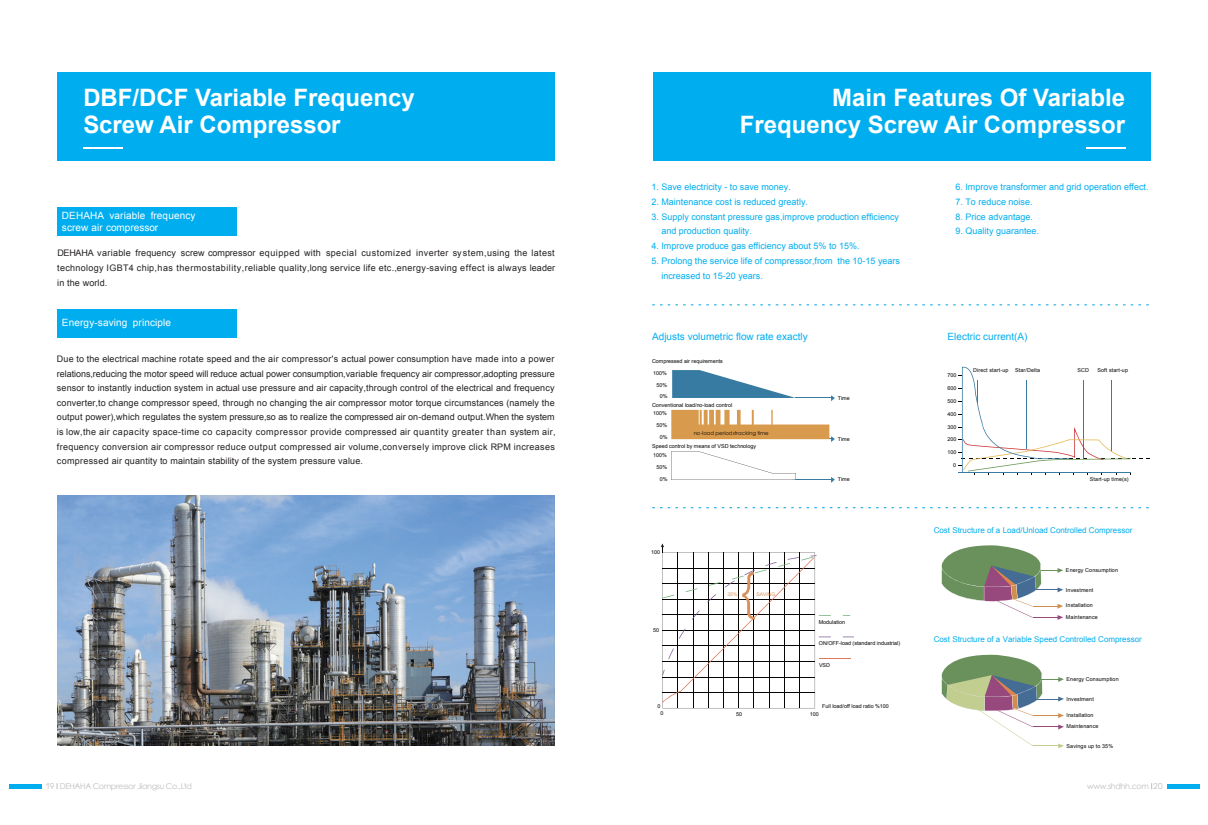
<style>
.page{position:relative;width:1208px;height:825px;background:#fff}
.page>*{position:absolute;margin:0;border:0;box-sizing:border-box;transform-origin:0 0}
.t1{font:700 24px/26.8px "Arial";color:#fff;text-align:right}
.t2{font:10px/12px "Arial";letter-spacing:.015em;color:#fff}
.t3{font:10px "Arial";color:#00aeef}
.t4{font:9px/14.6px "Arial";letter-spacing:.015em;color:#231f20;text-align:justify}
.t5{font:9px/14.8px "Arial";color:#00aeef}
.t6{font:8px "Arial";color:#00aeef}
.t7{font:8px "ST Xihei";letter-spacing:-.04em;color:#bcbdc0}
.t8{font:5.4px/11.8px "Arial";color:#070404;text-align:right}
.t9{font:5.4px/11.6px "Arial";letter-spacing:.02em;color:#070404}
.t10{font:5.4px "ST Xihei";color:#070404}
.t11{font:5px "Arial";color:#d99156}
.s1{font-family:"Avant Garde Gothic C"}
</style>
<div class="page">
<div style="left:653px;top:73px;width:497px;height:88px;background:#00aeef"></div>
<hr style="left:1085px;top:147px;width:40px;height:1px;background:#fff">
<div style="left:58px;top:73px;width:497px;height:88px;background:#00aeef"></div>
<hr style="left:83px;top:147px;width:40px;height:1px;background:#fff">
<div style="left:9px;top:784px;width:33px;height:5px;background:#00aeef"></div>
<div style="left:1167px;top:784px;width:33px;height:5px;background:#00aeef"></div>
<svg style="left:652px;top:304px;width:33px;height:1px"></svg>
<svg style="left:691px;top:304px;width:48px;height:1px"></svg>
<svg style="left:745px;top:304px;width:48px;height:1px"></svg>
<svg style="left:799px;top:304px;width:48px;height:1px"></svg>
<svg style="left:853px;top:304px;width:48px;height:1px"></svg>
<svg style="left:907px;top:304px;width:48px;height:1px"></svg>
<svg style="left:961px;top:304px;width:48px;height:1px"></svg>
<svg style="left:1015px;top:304px;width:48px;height:1px"></svg>
<svg style="left:1069px;top:304px;width:48px;height:1px"></svg>
<svg style="left:1123px;top:304px;width:25px;height:1px"></svg>
<svg style="left:652px;top:507px;width:33px;height:1px"></svg>
<svg style="left:691px;top:507px;width:48px;height:1px"></svg>
<svg style="left:745px;top:507px;width:48px;height:1px"></svg>
<svg style="left:799px;top:507px;width:48px;height:1px"></svg>
<svg style="left:853px;top:507px;width:48px;height:1px"></svg>
<svg style="left:907px;top:507px;width:48px;height:1px"></svg>
<svg style="left:961px;top:507px;width:48px;height:1px"></svg>
<svg style="left:1015px;top:507px;width:48px;height:1px"></svg>
<svg style="left:1069px;top:507px;width:48px;height:1px"></svg>
<svg style="left:1123px;top:507px;width:25px;height:1px"></svg>
<div style="left:57px;top:207px;width:180px;height:29px;background:#00aeef"></div>
<div style="left:57px;top:309px;width:180px;height:29px;background:#00aeef"></div>
<svg style="left:672px;top:370px;width:124px;height:28px"></svg>
<hr style="left:795px;top:398px;width:37px;height:1px;background:#387ba2">
<svg style="left:831px;top:395px;width:4px;height:6px"></svg>
<hr style="left:792px;top:479px;width:40px;height:1px;background:#387ba2">
<svg style="left:831px;top:477px;width:4px;height:6px"></svg>
<svg style="left:671px;top:410px;width:164px;height:32px"></svg>
<svg style="left:671px;top:451px;width:125px;height:29px"></svg>
<hr style="left:819px;top:658px;width:31px;height:1px;background:#db795c">
<svg style="left:661px;top:543px;width:170px;height:165px"></svg>
<svg style="left:941px;top:545px;width:122px;height:75px"></svg>
<svg style="left:941px;top:654px;width:123px;height:94px"></svg>
<svg style="left:958px;top:367px;width:192px;height:108px"></svg>
<hr style="left:958px;top:472px;width:172px;height:1px;background:#387ba2">
<img style="left:58px;top:495px;width:497px;height:250px">
<h1 class="t1" style="left:83px;top:85px;width:333px;text-align:left">DBF/DCF Variable Frequency<br>Screw Air Compressor</h1>
<p class="t2" style="left:62px;top:210px;width:135px">DEHAHA variable frequency screw air compressor</p>
<p class="t4" style="left:57px;top:246px;width:499px">DEHAHA variable frequency screw compressor equipped with special customized inverter system,using the latest technology IGBT4 chip,has thermostability,reliable quality,long service life etc.,energy-saving effect is always leader in the world.</p>
<p class="t2" style="left:62px;top:317px;width:111px">Energy-saving principle</p>
<p class="t4" style="left:57px;top:352px;width:500px;text-align:left">Due to the electrical machine rotate speed and the air compressor's actual power consumption have made into a power relations,reducing the motor speed will reduce actual power consumption,variable frequency air compressor,adopting pressure sensor to instantly induction system in actual use pressure and air capacity,through control of the electrical and frequency converter,to change compressor speed, through no changing the air compressor motor torque circumstances (namely the output power),which regulates the system pressure,so as to realize the compressed air on-demand output.When the system is low,the air capacity space-time co capacity compressor provide compressed air quantity greater than system air, frequency conversion air compressor reduce output compressed air volume,conversely improve click RPM increases compressed air quantity to maintain stability of the system pressure value.</p>
<h1 class="t1" style="left:740px;top:85px;width:386px">Main Features Of Variable<br>Frequency Screw Air Compressor</h1>
<p class="t5" style="left:651px;top:180px;width:141px">1. Save electricity - to save money.</p>
<p class="t5" style="left:651px;top:194px;width:158px">2. Maintenance cost is reduced greatly.</p>
<p class="t5" style="left:661px;top:209px;width:239px;text-indent:-10px">3. Supply constant pressure gas,improve production efficiency and production quality.</p>
<p class="t5" style="left:651px;top:239px;width:210px">4. Improve produce gas efficiency about 5% to 15%.</p>
<p class="t5" style="left:661px;top:254px;width:240px;text-indent:-10px">5. Prolong the service life of compressor,from the 10-15 years increased to 15-20 years.</p>
<p class="t3" style="left:652px;top:330px;width:157px">Adjusts volumetric flow rate exactly</p>
<p class="t8" style="left:652px;top:355px;width:72px">Compressed air requirements</p>
<p class="t8" style="left:653px;top:368px;width:16px;line-height:11.4px">100%<br>50%<br>0%</p>
<p class="t8" style="left:652px;top:401px;width:82px;line-height:8.3px;text-align:left">Conventional load/no-load control<br>100%</p>
<p class="t8" style="left:656px;top:419px;width:13px">50%<br>0%</p>
<p class="t8" style="left:653px;top:449px;width:16px">100%<br>50%<br>0%</p>
<p class="t10" style="left:693px;top:430px;width:77px">no-load periodstracking time</p>
<p class="t8" style="left:652px;top:440px;width:106px">Speed control by means of VSD technology</p>
<p class="t8" style="left:837px;top:392px;width:13px">Time</p>
<p class="t8" style="left:837px;top:433px;width:13px">Time</p>
<p class="t8" style="left:837px;top:474px;width:13px">Time</p>
<p class="t8" style="left:651px;top:546px;width:10px">100</p>
<p class="t8" style="left:653px;top:624px;width:7px">50</p>
<p class="t8" style="left:657px;top:700px;width:4px">0</p>
<p class="t11" style="left:727px;top:591px;width:12px">35%</p>
<p class="t11" style="left:756px;top:591px;width:20px">SAVING</p>
<p class="t8" style="left:819px;top:616px;width:28px">Modulation</p>
<p class="t8" style="left:819px;top:637px;width:83px">ON/OFF-load (standard industrial)</p>
<p class="t8" style="left:819px;top:659px;width:13px">VSD</p>
<p class="t8" style="left:822px;top:700px;width:68px">Full load/off load ratio %100</p>
<p class="t8" style="left:660px;top:707px;width:4px">0</p>
<p class="t8" style="left:736px;top:709px;width:7px">50</p>
<p class="t8" style="left:809px;top:709px;width:10px">100</p>
<p class="t5" style="left:955px;top:180px;width:195px">6. Improve transformer and grid operation effect.</p>
<p class="t5" style="left:955px;top:194px;width:79px">7. To reduce noise.</p>
<p class="t5" style="left:955px;top:209px;width:79px">8. Price advantage.</p>
<p class="t5" style="left:955px;top:224px;width:85px">9. Quality guarantee.</p>
<p class="t3" style="left:947px;top:330px;width:81px">Electric current(A)</p>
<p class="t9" style="left:1015px;top:364px;width:26px">Star/Delta</p>
<p class="t9" style="left:973px;top:364px;width:37px">Direct start-up</p>
<p class="t8" style="left:1077px;top:364px;width:13px">SCD</p>
<p class="t9" style="left:1097px;top:364px;width:32px">Soft start-up</p>
<p class="t8" style="left:947px;top:369px;width:10px">700</p>
<p class="t8" style="left:947px;top:382px;width:10px">600</p>
<p class="t8" style="left:947px;top:395px;width:10px">500</p>
<p class="t8" style="left:947px;top:408px;width:10px">400</p>
<p class="t8" style="left:947px;top:421px;width:10px">300</p>
<p class="t8" style="left:947px;top:434px;width:10px">200</p>
<p class="t8" style="left:947px;top:446px;width:10px">100</p>
<p class="t8" style="left:953px;top:459px;width:4px">0</p>
<p class="t9" style="left:1090px;top:474px;width:40px">Start-up time(s)</p>
<p class="t6" style="left:933px;top:524px;width:200px">Cost Structure of a Load/Unload Controlled Compressor</p>
<p class="t9" style="left:1066px;top:564px;width:54px">Energy Consumption</p>
<p class="t9" style="left:1066px;top:584px;width:29px">Investment</p>
<p class="t9" style="left:1066px;top:600px;width:33px">Installation<br>Maintenance</p>
<p class="t6" style="left:933px;top:634px;width:210px">Cost Structure of a Variable Speed Controlled Compressor</p>
<p class="t9" style="left:1066px;top:673px;width:54px">Energy Consumption</p>
<p class="t9" style="left:1066px;top:693px;width:29px">Investment</p>
<p class="t9" style="left:1066px;top:709px;width:33px">Installation<br>Maintenance</p>
<p class="t9" style="left:1066px;top:740px;width:48px">Savings up to 35%</p>
<p class="t7" style="left:45px;top:780px;width:148px"><span class="s1">19</span> DEHAHA Compressor Jiangsu Co.,Ltd</p>
<p class="t7" style="left:1087px;top:780px;width:77px">www.shdhh.com <span class="s1">20</span></p>
</div>
